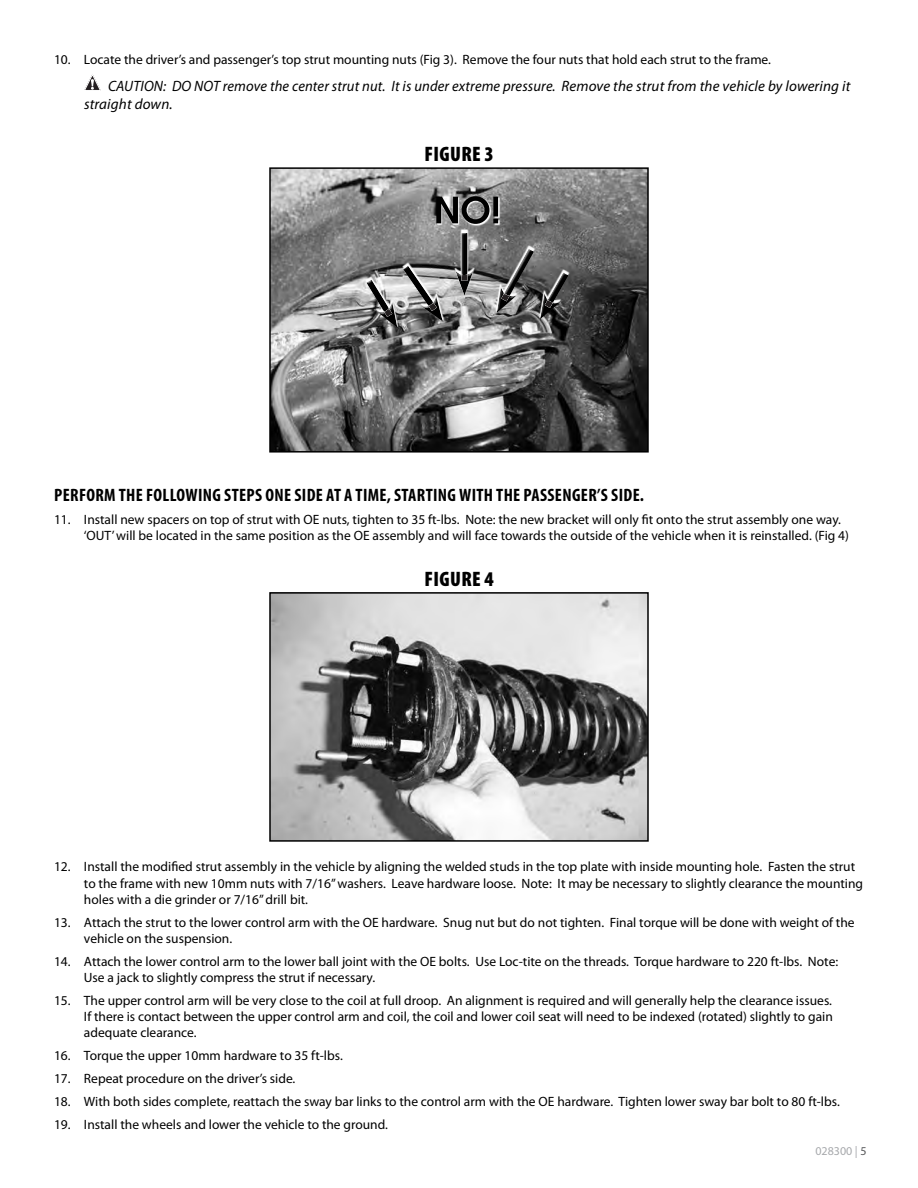
<style>
.page{position:relative;width:918px;height:1188px;background:#fff}
.page>*{position:absolute;margin:0;border:0;box-sizing:border-box;transform-origin:0 0}
.t1{font:900 condensed 21px "Myriad Pro";letter-spacing:.02em;color:#000}
.t2{font:700 condensed 18px "Myriad Pro";letter-spacing:.02em;color:#000}
.t3{font:italic 15px/18px "Myriad Pro";letter-spacing:.01em;color:#000}
.t4{font:13.5px/16.2px "Myriad Pro";color:#000}
.t5{font:12px "Myriad Pro";color:#a7a9ac}
.s1{color:#58595b}
</style>
<div class="page">
<svg style="left:84px;top:74px;width:17px;height:17px"></svg>
<img style="left:272px;top:170px;width:374px;height:280px">
<div style="left:269px;top:167px;width:380px;height:286px;border:2px solid #000"></div>
<svg style="left:454px;top:230px;width:21px;height:65px"></svg>
<div style="left:455px;top:231px;width:21px;height:64px;background:#fff;opacity:.75"></div>
<div style="left:456px;top:232px;width:20px;height:65px;background:#000;opacity:.75"></div>
<svg style="left:437px;top:197px;width:63px;height:29px"></svg>
<svg style="left:436px;top:196px;width:62px;height:28px;background:#5a5a5a"></svg>
<svg style="left:496px;top:245px;width:39px;height:2px"></svg>
<div style="left:496px;top:247px;width:40px;height:66px;background:#fff;opacity:.75"></div>
<div style="left:496px;top:250px;width:40px;height:63px;background:#000;opacity:.75"></div>
<svg style="left:539px;top:269px;width:31px;height:1px"></svg>
<div style="left:539px;top:270px;width:31px;height:50px;background:#fff;opacity:.75"></div>
<div style="left:539px;top:274px;width:32px;height:47px;background:#000;opacity:.75"></div>
<svg style="left:402px;top:262px;width:42px;height:59px"></svg>
<div style="left:403px;top:264px;width:35px;height:44px;background:#fff;opacity:.75"></div>
<div style="left:403px;top:266px;width:42px;height:56px;background:#000;opacity:.75"></div>
<svg style="left:365px;top:276px;width:34px;height:4px"></svg>
<div style="left:365px;top:277px;width:29px;height:37px;background:#fff;opacity:.75"></div>
<div style="left:365px;top:280px;width:35px;height:48px;background:#000;opacity:.75"></div>
<img style="left:272px;top:595px;width:374px;height:244px">
<div style="left:269px;top:592px;width:380px;height:250px;border:2px solid #000"></div>
<p class="t4" style="left:54px;top:51px;width:719px">10. Locate the driver’s and passenger’s top strut mounting nuts (Fig 3). Remove the four nuts that hold each strut to the frame.</p>
<p class="t3" style="left:84px;top:77px;width:768px;text-indent:24px">CAUTION: DO NOT remove the center strut nut. It is under extreme pressure. Remove the strut from the vehicle by lowering it straight down.</p>
<h1 class="t1" style="left:424px;top:142px;width:71px">FIGURE 3</h1>
<h2 class="t2" style="left:54px;top:484px;width:591px">PERFORM THE FOLLOWING STEPS ONE SIDE AT A TIME, STARTING WITH THE PASSENGER’S SIDE.</h2>
<p class="t4" style="left:84px;top:511px;width:767px;text-indent:-30px">11. Install new spacers on top of strut with OE nuts, tighten to 35 ft-lbs. Note: the new bracket will only fit onto the strut assembly one way. ‘OUT’ will be located in the same position as the OE assembly and will face towards the outside of the vehicle when it is reinstalled. (Fig 4)</p>
<h1 class="t1" style="left:424px;top:567px;width:71px">FIGURE 4</h1>
<p class="t4" style="left:84px;top:859px;width:781px;text-indent:-30px">12. Install the modified strut assembly in the vehicle by aligning the welded studs in the top plate with inside mounting hole. Fasten the strut to the frame with new 10mm nuts with 7/16” washers. Leave hardware loose. Note: It may be necessary to slightly clearance the mounting holes with a die grinder or 7/16” drill bit.</p>
<p class="t4" style="left:84px;top:914px;width:772px;text-indent:-30px">13. Attach the strut to the lower control arm with the OE hardware. Snug nut but do not tighten. Final torque will be done with weight of the vehicle on the suspension.</p>
<p class="t4" style="left:84px;top:953px;width:756px;text-indent:-30px">14. Attach the lower control arm to the lower ball joint with the OE bolts. Use Loc-tite on the threads. Torque hardware to 220 ft-lbs. Note:<br>Use a jack to slightly compress the strut if necessary.</p>
<p class="t4" style="left:84px;top:992px;width:750px;text-align:justify;text-indent:-30px">15. The upper control arm will be very close to the coil at full droop. An alignment is required and will generally help the clearance issues.<br>If there is contact between the upper control arm and coil, the coil and lower coil seat will need to be indexed (rotated) slightly to gain adequate clearance.</p>
<p class="t4" style="left:54px;top:1048px;width:290px">16. Torque the upper 10mm hardware to 35 ft-lbs.</p>
<p class="t4" style="left:54px;top:1070px;width:243px">17. Repeat procedure on the driver’s side.</p>
<p class="t4" style="left:54px;top:1093px;width:787px">18. With both sides complete, reattach the sway bar links to the control arm with the OE hardware. Tighten lower sway bar bolt to 80 ft-lbs.</p>
<p class="t4" style="left:54px;top:1116px;width:335px">19. Install the wheels and lower the vehicle to the ground.</p>
<p class="t5" style="left:815px;top:1143px;width:53px">028300 | <span class="s1">5</span></p>
</div>
